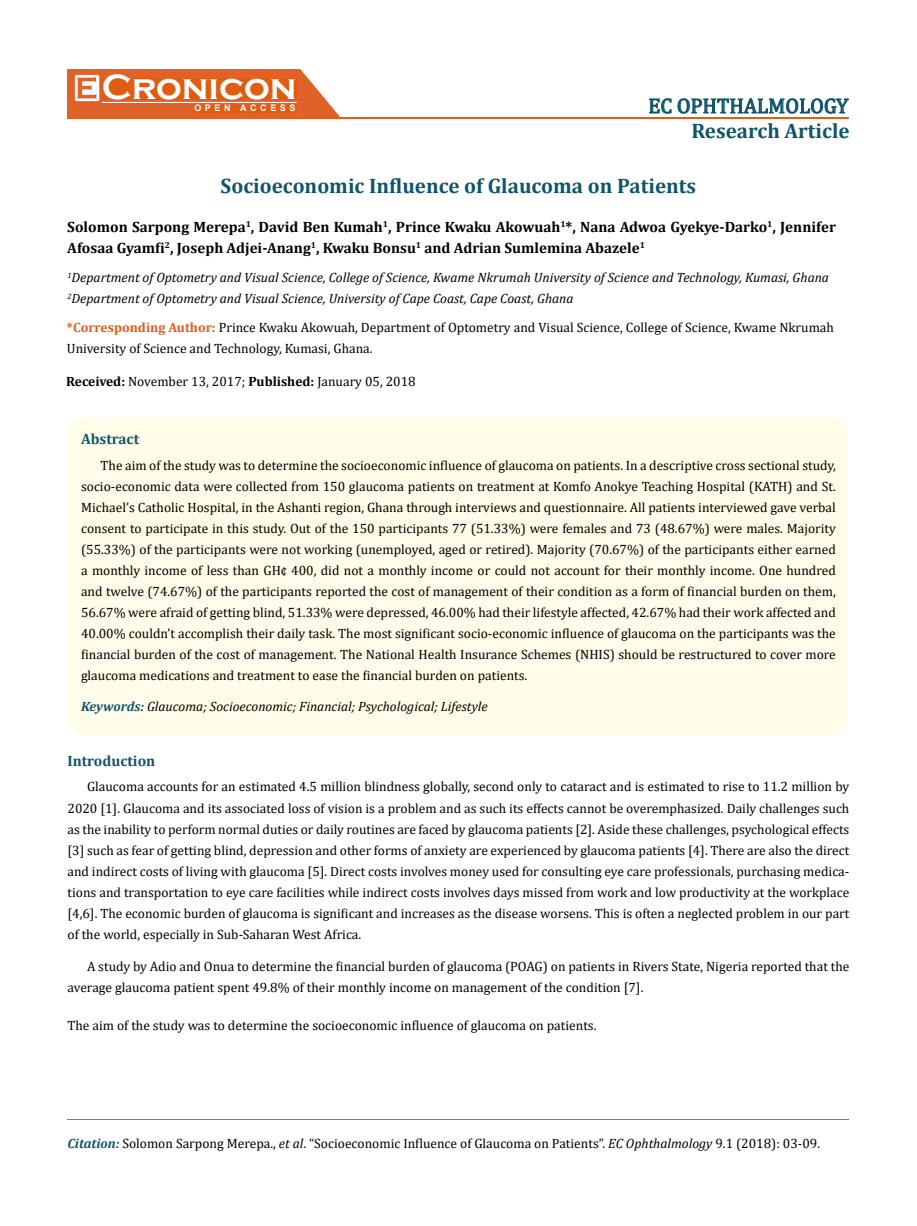
<style>
.page{position:relative;width:917px;height:1226px;background:#fff}
.page>*{position:absolute;margin:0;border:0;box-sizing:border-box;transform-origin:0 0}
.t1{font:700 36px "Copperplate Gothic";color:#fff}
.t2{font:700 21px "Cambria";color:#0e546a}
.t3{font:21px "Cambria";color:#0e546a}
.t4{font:700 15px/21px "Cambria";color:#000}
.t5{font:700 15px "Cambria";color:#0e546a}
.t6{font:13.5px/21px "Cambria";color:#000}
.t7{font:italic 13.5px/21px "Cambria";color:#000}
.t8{font:700 9px "Arial";letter-spacing:.4em;color:#fff}
.s1{font-weight:700;color:#e05d1a}
.s2{font-weight:700}
.s3{font-weight:700;color:#0e546a}
.s4{font-weight:700;font-style:italic;color:#0e546a}
.s5{font-style:italic}
</style>
<div class="page">
<div style="left:67px;top:70px;width:290px;height:49px;background:#e06228"></div>
<svg style="left:300px;top:69px;width:90px;height:49px"></svg>
<img style="left:75px;top:75px;width:24px;height:26px">
<div style="left:102px;top:79px;width:195px;height:21px;background:#df5d11"></div>
<div style="left:194px;top:105px;width:103px;height:7px;background:#df5d11"></div>
<svg style="left:649px;top:98px;width:200px;height:16px"></svg>
<hr style="left:102px;top:102px;width:194px;height:1px;background:#fff">
<hr style="left:279px;top:118px;width:569px;height:1px;background:#e05d1a">
<hr style="left:67px;top:1119px;width:782px;height:1px;background:#e05d1a">
<div style="left:67px;top:417px;width:781px;height:318px;background:#fffde9;border-radius:18px"></div>
<h1 class="t1" style="left:102px;top:68px;width:196px">Cronicon</h1>
<p class="t8" style="left:194px;top:102px;width:103px">OPEN ACCESS</p>
<h2 class="t3" style="left:648px;top:93px;width:201px">EC OPHTHALMOLOGY</h2>
<h2 class="t2" style="left:691px;top:116px;width:160px">Research Article</h2>
<h2 class="t2" style="left:220px;top:171px;width:477px">Socioeconomic Influence of Glaucoma on Patients</h2>
<p class="t4" style="left:67px;top:216px;width:770px">Solomon Sarpong Merepa<sup>1</sup>, David Ben Kumah<sup>1</sup>, Prince Kwaku Akowuah<sup>1</sup>*, Nana Adwoa Gyekye-Darko<sup>1</sup>, Jennifer<br>Afosaa Gyamfi<sup>2</sup>, Joseph Adjei-Anang<sup>1</sup>, Kwaku Bonsu<sup>1</sup> and Adrian Sumlemina Abazele<sup>1</sup></p>
<p class="t7" style="left:67px;top:266px;width:763px"><sup>1</sup>Department of Optometry and Visual Science, College of Science, Kwame Nkrumah University of Science and Technology, Kumasi, Ghana<br><sup>2</sup>Department of Optometry and Visual Science, University of Cape Coast, Cape Coast, Ghana</p>
<p class="t6" style="left:67px;top:317px;width:768px"><span class="s1">*Corresponding Author:</span> Prince Kwaku Akowuah, Department of Optometry and Visual Science, College of Science, Kwame Nkrumah<br>University of Science and Technology, Kumasi, Ghana.</p>
<p class="t6" style="left:66px;top:371px;width:351px"><span class="s2">Received:</span> November 13, 2017; <span class="s2">Published:</span> January 05, 2018</p>
<p class="t5" style="left:81px;top:428px;width:60px">Abstract</p>
<p class="t6" style="left:81px;top:454px;width:756px;text-align:justify;text-indent:19px">The aim of the study was to determine the socioeconomic influence of glaucoma on patients. In a descriptive cross sectional study, socio-economic data were collected from 150 glaucoma patients on treatment at Komfo Anokye Teaching Hospital (KATH) and St.<br>Michael’s Catholic Hospital, in the Ashanti region, Ghana through interviews and questionnaire. All patients interviewed gave verbal consent to participate in this study. Out of the 150 participants 77 (51.33%) were females and 73 (48.67%) were males. Majority (55.33%) of the participants were not working (unemployed, aged or retired). Majority (70.67%) of the participants either earned a monthly income of less than GH¢ 400, did not a monthly income or could not account for their monthly income. One hundred and twelve (74.67%) of the participants reported the cost of management of their condition as a form of financial burden on them, 56.67% were afraid of getting blind, 51.33% were depressed, 46.00% had their lifestyle affected, 42.67% had their work affected and 40.00% couldn’t accomplish their daily task. The most significant socio-economic influence of glaucoma on the participants was the financial burden of the cost of management. The National Health Insurance Schemes (NHIS) should be restructured to cover more glaucoma medications and treatment to ease the financial burden on patients.</p>
<p class="t7" style="left:81px;top:695px;width:408px"><span class="s3">Keywords:</span> Glaucoma; Socioeconomic; Financial; Psychological; Lifestyle</p>
<p class="t5" style="left:67px;top:750px;width:89px">Introduction</p>
<p class="t6" style="left:67px;top:776px;width:783px;text-align:justify;text-indent:19px">Glaucoma accounts for an estimated 4.5 million blindness globally, second only to cataract and is estimated to rise to 11.2 million by 2020 [1]. Glaucoma and its associated loss of vision is a problem and as such its effects cannot be overemphasized. Daily challenges such as the inability to perform normal duties or daily routines are faced by glaucoma patients [2]. Aside these challenges, psychological effects [3] such as fear of getting blind, depression and other forms of anxiety are experienced by glaucoma patients [4]. There are also the direct and indirect costs of living with glaucoma [5]. Direct costs involves money used for consulting eye care professionals, purchasing medica&shy;tions and transportation to eye care facilities while indirect costs involves days missed from work and low productivity at the workplace [4,6]. The economic burden of glaucoma is significant and increases as the disease worsens. This is often a neglected problem in our part of the world, especially in Sub-Saharan West Africa.</p>
<p class="t6" style="left:67px;top:956px;width:783px;text-indent:19px">A study by Adio and Onua to determine the financial burden of glaucoma (POAG) on patients in Rivers State, Nigeria reported that the average glaucoma patient spent 49.8% of their monthly income on management of the condition [7].</p>
<p class="t6" style="left:67px;top:1015px;width:530px">The aim of the study was to determine the socioeconomic influence of glaucoma on patients.</p>
<p class="t6" style="left:67px;top:1132px;width:754px"><span class="s4">Citation:</span> Solomon Sarpong Merepa., <span class="s5">et al</span>. “Socioeconomic Influence of Glaucoma on Patients”. <span class="s5">EC Ophthalmology</span> 9.1 (2018): 03-09.</p>
</div>
